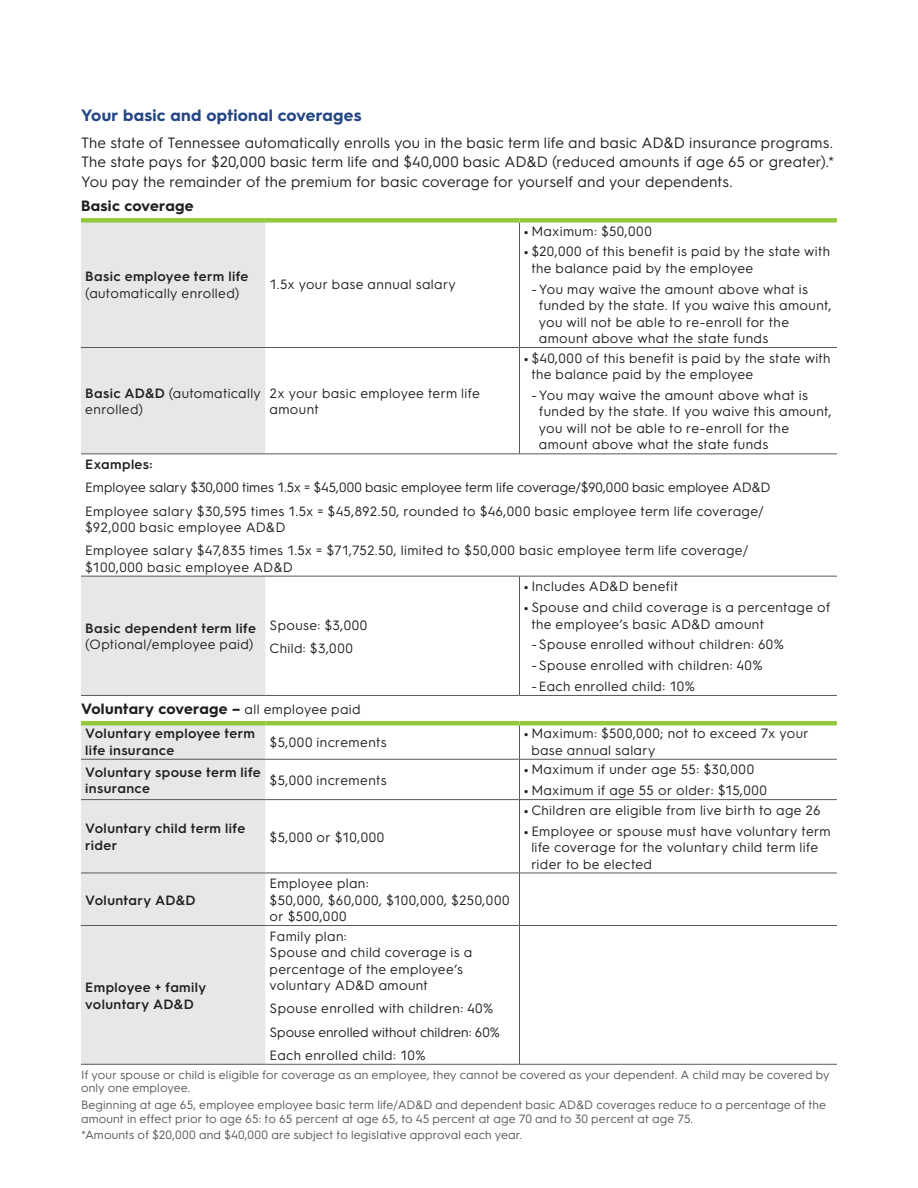
<style>
.page{position:relative;width:918px;height:1188px;background:#fff}
.page>*{position:absolute;margin:0;border:0;box-sizing:border-box;transform-origin:0 0}
.t1{font:700 16.5px "Hurme Geometric Sans 3";letter-spacing:.015em;color:#244684}
.t2{font:15px/19.5px "Hurme Geometric Sans 3";letter-spacing:.015em;color:#231f20;text-align:justify}
.t3{font:700 15px "Hurme Geometric Sans 3";letter-spacing:.02em;color:#231f20}
.t4{font:13.5px/16.5px "Hurme Geometric Sans 3";letter-spacing:.025em;color:#231f20}
.t5{font:600 13.5px/16.5px "Hurme Geometric Sans 3";letter-spacing:.025em;color:#231f20}
.t6{font:13.5px/23.2px "Hurme Geometric Sans 3";color:#231f20}
.t7{font:13.5px "Hurme Geometric Sans 3";letter-spacing:.05em;color:#231f20}
.t8{font:12px/13.5px "Hurme Geometric Sans 3";letter-spacing:.01em;color:#57585a}
.s1{font-weight:600}
.s2{font-weight:700}
.s3{font-weight:400;font-size:13.5px}
</style>
<div class="page">
<svg style="left:81px;top:223px;width:184px;height:841px;fill:#e6e7e9"></svg>
<div style="left:81px;top:218px;width:184px;height:5px;background:#94c83c"></div>
<div style="left:265px;top:218px;width:254px;height:5px;background:#94c83c"></div>
<div style="left:519px;top:218px;width:318px;height:5px;background:#94c83c"></div>
<hr style="left:81px;top:721px;width:184px;height:4px;background:#94c83c">
<hr style="left:265px;top:721px;width:254px;height:4px;background:#94c83c">
<hr style="left:519px;top:721px;width:318px;height:4px;background:#94c83c">
<hr style="left:519px;top:223px;width:1px;height:124px;background:#57585a">
<hr style="left:519px;top:348px;width:1px;height:106px;background:#57585a">
<hr style="left:519px;top:576px;width:1px;height:119px;background:#57585a">
<hr style="left:81px;top:347px;width:184px;height:1px;background:#57585a">
<hr style="left:81px;top:454px;width:184px;height:1px;background:#57585a">
<hr style="left:81px;top:576px;width:184px;height:1px;background:#57585a">
<hr style="left:81px;top:695px;width:184px;height:1px;background:#57585a">
<hr style="left:265px;top:347px;width:254px;height:1px;background:#57585a">
<hr style="left:265px;top:454px;width:254px;height:1px;background:#57585a">
<hr style="left:265px;top:576px;width:254px;height:1px;background:#57585a">
<hr style="left:265px;top:695px;width:254px;height:1px;background:#57585a">
<hr style="left:519px;top:347px;width:318px;height:1px;background:#57585a">
<hr style="left:519px;top:454px;width:318px;height:1px;background:#57585a">
<hr style="left:519px;top:576px;width:318px;height:1px;background:#57585a">
<hr style="left:519px;top:695px;width:318px;height:1px;background:#57585a">
<hr style="left:519px;top:725px;width:1px;height:34px;background:#57585a">
<hr style="left:81px;top:759px;width:184px;height:1px;background:#57585a">
<hr style="left:265px;top:759px;width:254px;height:1px;background:#57585a">
<hr style="left:519px;top:760px;width:1px;height:39px;background:#57585a">
<hr style="left:519px;top:759px;width:318px;height:1px;background:#57585a">
<hr style="left:81px;top:799px;width:184px;height:1px;background:#57585a">
<hr style="left:265px;top:799px;width:254px;height:1px;background:#57585a">
<hr style="left:519px;top:800px;width:1px;height:73px;background:#57585a">
<hr style="left:519px;top:799px;width:318px;height:1px;background:#57585a">
<hr style="left:81px;top:873px;width:184px;height:1px;background:#57585a">
<hr style="left:81px;top:925px;width:184px;height:1px;background:#57585a">
<hr style="left:81px;top:1064px;width:184px;height:1px;background:#57585a">
<hr style="left:265px;top:873px;width:254px;height:1px;background:#57585a">
<hr style="left:265px;top:925px;width:254px;height:1px;background:#57585a">
<hr style="left:265px;top:1064px;width:254px;height:1px;background:#57585a">
<hr style="left:519px;top:873px;width:1px;height:52px;background:#57585a">
<hr style="left:519px;top:926px;width:1px;height:138px;background:#57585a">
<hr style="left:519px;top:873px;width:318px;height:1px;background:#57585a">
<hr style="left:519px;top:925px;width:318px;height:1px;background:#57585a">
<hr style="left:519px;top:1064px;width:318px;height:1px;background:#57585a">
<p class="t1" style="left:81px;top:104px;width:282px">Your basic and optional coverages</p>
<p class="t2" style="left:81px;top:132px;width:755px">The state of Tennessee automatically enrolls you in the basic term life and basic AD&amp;D insurance programs.<br>The state pays for $20,000 basic term life and $40,000 basic AD&amp;D (reduced amounts if age 65 or greater).* You pay the remainder of the premium for basic coverage for yourself and your dependents.</p>
<p class="t3" style="left:81px;top:196px;width:114px">Basic coverage</p>
<p class="t5" style="left:85px;top:267px;width:165px">Basic employee term life</p>
<p class="t4" style="left:85px;top:284px;width:156px">(automatically enrolled)</p>
<p class="t4" style="left:270px;top:275px;width:188px">1.5x your base annual salary</p>
<p class="t4" style="left:85px;top:384px;width:177px"><span class="s1">Basic AD&amp;D</span> (automatically enrolled)</p>
<p class="t4" style="left:270px;top:384px;width:212px">2x your basic employee term life amount</p>
<p class="t4" style="left:524px;top:222px;width:130px"><span class="s2">•</span> Maximum: $50,000</p>
<p class="t4" style="left:531px;top:242px;width:300px;text-indent:-8px"><span class="s2">•</span> $20,000 of this benefit is paid by the state with the balance paid by the employee</p>
<p class="t4" style="left:539px;top:280px;width:294px;text-indent:-8px">-You may waive the amount above what is funded by the state. If you waive this amount, you will not be able to re-enroll for the amount above what the state funds</p>
<p class="t4" style="left:531px;top:349px;width:301px;text-indent:-8px"><span class="s2">•</span> $40,000 of this benefit is paid by the state with the balance paid by the employee</p>
<p class="t4" style="left:539px;top:386px;width:294px;text-indent:-8px">-You may waive the amount above what is funded by the state. If you waive this amount, you will not be able to re-enroll for the amount above what the state funds</p>
<p class="t5" style="left:85px;top:455px;width:69px">Examples:</p>
<p class="t6" style="left:85px;top:475px;width:687px">Employee salary $30,000 times 1.5x = $45,000 basic employee term life coverage/$90,000 basic employee AD&amp;D<br>Employee salary $30,595 times 1.5x = $45,892.50, rounded to $46,000 basic employee term life coverage/</p>
<p class="t4" style="left:85px;top:515px;width:665px;line-height:23.2px">$92,000 basic employee AD&amp;D<br>Employee salary $47,835 times 1.5x = $71,752.50, limited to $50,000 basic employee term life coverage/</p>
<p class="t4" style="left:85px;top:558px;width:209px">$100,000 basic employee AD&amp;D</p>
<p class="t5" style="left:85px;top:619px;width:172px">Basic dependent term life</p>
<p class="t4" style="left:85px;top:636px;width:170px">(Optional/employee paid)</p>
<p class="t4" style="left:270px;top:612px;width:99px;line-height:23.2px">Spouse: $3,000<br>Child: $3,000</p>
<p class="t4" style="left:524px;top:577px;width:156px"><span class="s2">•</span> Includes AD&amp;D benefit</p>
<p class="t4" style="left:531px;top:598px;width:300px;text-indent:-8px"><span class="s2">•</span> Spouse and child coverage is a percentage of the employee’s basic AD&amp;D amount</p>
<p class="t4" style="left:531px;top:636px;width:254px">- Spouse enrolled without children: 60%</p>
<p class="t4" style="left:531px;top:656px;width:233px">- Spouse enrolled with children: 40%</p>
<p class="t4" style="left:531px;top:677px;width:165px">- Each enrolled child: 10%</p>
<p class="t3" style="left:81px;top:699px;width:281px">Voluntary coverage – <span class="s3">all employee paid</span></p>
<p class="t5" style="left:85px;top:725px;width:171px">Voluntary employee term life insurance</p>
<p class="t4" style="left:270px;top:733px;width:119px">$5,000 increments</p>
<p class="t4" style="left:531px;top:725px;width:279px;text-indent:-8px"><span class="s2">•</span> Maximum: $500,000; not to exceed 7x your base annual salary</p>
<p class="t5" style="left:85px;top:763px;width:177px">Voluntary spouse term life insurance</p>
<p class="t4" style="left:270px;top:771px;width:119px">$5,000 increments</p>
<p class="t4" style="left:524px;top:761px;width:232px"><span class="s2">•</span> Maximum if under age 55: $30,000</p>
<p class="t4" style="left:524px;top:781px;width:245px"><span class="s2">•</span> Maximum if age 55 or older: $15,000</p>
<p class="t5" style="left:85px;top:820px;width:162px">Voluntary child term life rider</p>
<p class="t7" style="left:270px;top:828px;width:116px">$5,000 or $10,000</p>
<p class="t5" style="left:85px;top:891px;width:112px">Voluntary AD&amp;D</p>
<p class="t4" style="left:270px;top:874px;width:241px">Employee plan:<br>$50,000, $60,000, $100,000, $250,000 or $500,000</p>
<p class="t4" style="left:524px;top:801px;width:298px"><span class="s2">•</span> Children are eligible from live birth to age 26</p>
<p class="t4" style="left:531px;top:822px;width:301px;text-indent:-8px"><span class="s2">•</span> Employee or spouse must have voluntary term life coverage for the voluntary child term life rider to be elected</p>
<p class="t4" style="left:270px;top:927px;width:204px">Family plan:<br>Spouse and child coverage is a percentage of the employee’s voluntary AD&amp;D amount</p>
<p class="t4" style="left:270px;top:996px;width:232px;line-height:23.2px">Spouse enrolled with children: 40%<br>Spouse enrolled without children: 60%<br>Each enrolled child: 10%</p>
<p class="t8" style="left:81px;top:1067px;width:750px">If your spouse or child is eligible for coverage as an employee, they cannot be covered as your dependent. A child may be covered by only one employee.</p>
<p class="t8" style="left:81px;top:1097px;width:747px">Beginning at age 65, employee employee basic term life/AD&amp;D and dependent basic AD&amp;D coverages reduce to a percentage of the amount in effect prior to age 65: to 65 percent at age 65, to 45 percent at age 70 and to 30 percent at age 75.</p>
<p class="t8" style="left:81px;top:1128px;width:443px">*Amounts of $20,000 and $40,000 are subject to legislative approval each year.</p>
<p class="t5" style="left:85px;top:978px;width:122px">Employee + family voluntary AD&amp;D</p>
</div>
